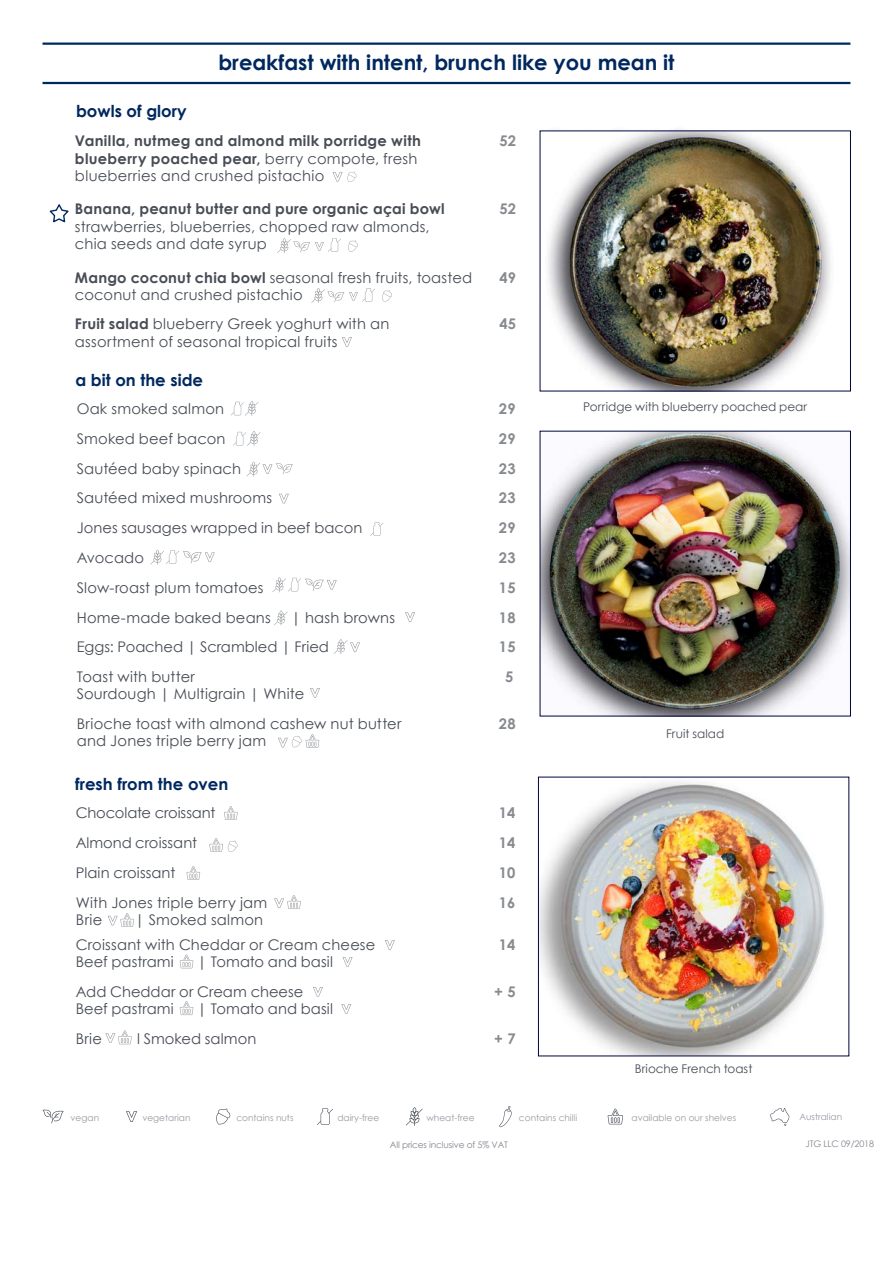
<style>
.page{position:relative;width:893px;height:1263px;background:#fff}
.page>*{position:absolute;margin:0;border:0;box-sizing:border-box;transform-origin:0 0}
.t1{font:700 21px "Century Gothic";color:#00285e}
.t2{font:700 16.5px "Century Gothic";color:#00285e}
.t3{font:14.7px/17.2px "Century Gothic";letter-spacing:.01em;color:#474c55}
.t4{font:14.7px/17.2px "Century Gothic";letter-spacing:.015em;color:#484d56}
.t5{font:700 14.7px/17.2px "Century Gothic";letter-spacing:.02em;color:#474c55}
.t6{font:700 14.7px "Century Gothic";letter-spacing:.01em;color:#878a8f}
.t7{font:700 14.7px "Century Gothic";letter-spacing:.015em;color:#484d56}
.t8{font:14.7px "Century Gothic";letter-spacing:-.01em;color:#474c55}
.t9{font:12px "Century Gothic";color:#474c55}
.t10{font:9px "Century Gothic";color:#92959d}
.t11{font:9px "Century Gothic";letter-spacing:-.015em;color:#81858d}
.t12{font:9px "Century Gothic";color:#92959c}
.s1{font-weight:400}
.s2{font-weight:700}
</style>
<div class="page">
<hr style="left:43px;top:43px;width:807px;height:2px;background:#00285e">
<hr style="left:43px;top:82px;width:807px;height:2px;background:#00285e">
<img style="left:540px;top:781px;width:285px;height:273px">
<div style="left:544px;top:125px;width:179px;height:32px;background:#000;opacity:.75"></div>
<img style="left:542px;top:433px;width:307px;height:281px">
<img style="left:544px;top:133px;width:287px;height:256px">
<svg style="left:333px;top:171px;width:24px;height:11px"></svg>
<svg style="left:277px;top:238px;width:64px;height:15px"></svg>
<svg style="left:348px;top:240px;width:10px;height:12px"></svg>
<svg style="left:311px;top:288px;width:64px;height:15px"></svg>
<svg style="left:382px;top:290px;width:10px;height:12px"></svg>
<svg style="left:342px;top:337px;width:10px;height:10px"></svg>
<svg style="left:370px;top:522px;width:13px;height:14px"></svg>
<svg style="left:274px;top:610px;width:14px;height:15px"></svg>
<svg style="left:272px;top:577px;width:65px;height:15px"></svg>
<svg style="left:279px;top:494px;width:10px;height:9px"></svg>
<svg style="left:334px;top:639px;width:26px;height:15px"></svg>
<svg style="left:405px;top:612px;width:10px;height:10px"></svg>
<svg style="left:231px;top:401px;width:27px;height:15px"></svg>
<svg style="left:150px;top:550px;width:65px;height:15px"></svg>
<svg style="left:233px;top:431px;width:28px;height:15px"></svg>
<svg style="left:247px;top:462px;width:46px;height:15px"></svg>
<svg style="left:278px;top:734px;width:41px;height:14px"></svg>
<svg style="left:310px;top:688px;width:10px;height:10px"></svg>
<svg style="left:317px;top:1108px;width:16px;height:17px"></svg>
<svg style="left:406px;top:1107px;width:17px;height:19px"></svg>
<svg style="left:126px;top:1111px;width:11px;height:11px"></svg>
<svg style="left:43px;top:1109px;width:21px;height:14px"></svg>
<svg style="left:608px;top:1109px;width:15px;height:15px"></svg>
<svg style="left:216px;top:1108px;width:14px;height:16px"></svg>
<svg style="left:499px;top:1106px;width:13px;height:21px"></svg>
<svg style="left:770px;top:1108px;width:19px;height:18px"></svg>
<svg style="left:209px;top:838px;width:29px;height:14px"></svg>
<svg style="left:224px;top:806px;width:14px;height:14px"></svg>
<svg style="left:187px;top:866px;width:13px;height:14px"></svg>
<svg style="left:180px;top:954px;width:13px;height:14px"></svg>
<svg style="left:180px;top:1001px;width:13px;height:14px"></svg>
<svg style="left:274px;top:895px;width:27px;height:14px"></svg>
<svg style="left:108px;top:913px;width:26px;height:14px"></svg>
<svg style="left:385px;top:940px;width:10px;height:10px"></svg>
<svg style="left:313px;top:987px;width:10px;height:10px"></svg>
<svg style="left:343px;top:957px;width:9px;height:10px"></svg>
<svg style="left:341px;top:1004px;width:10px;height:10px"></svg>
<svg style="left:105px;top:1030px;width:27px;height:14px"></svg>
<svg style="left:49px;top:204px;width:20px;height:19px"></svg>
<p class="t2" style="left:76px;top:99px;width:112px">bowls of glory</p>
<h1 class="t1" style="left:218px;top:47px;width:458px">breakfast with intent, brunch like you mean it</h1>
<p class="t5" style="left:75px;top:132px;width:348px">Vanilla, nutmeg and almond milk porridge with blueberry poached pear, <span class="s1">berry compote, fresh blueberries and crushed pistachio</span></p>
<p class="t6" style="left:499px;top:130px;width:18px">52</p>
<p class="t7" style="left:75px;top:198px;width:371px">Banana, peanut butter and pure organic açai bowl</p>
<p class="t4" style="left:75px;top:218px;width:356px">strawberries, blueberries, chopped raw almonds, chia seeds and date syrup</p>
<p class="t6" style="left:499px;top:198px;width:18px">52</p>
<p class="t4" style="left:75px;top:268px;width:399px"><span class="s2">Mango coconut chia bowl</span> seasonal fresh fruits, toasted coconut and crushed pistachio</p>
<p class="t6" style="left:499px;top:266px;width:18px">49</p>
<p class="t3" style="left:75px;top:315px;width:316px"><span class="s2">Fruit salad</span> blueberry Greek yoghurt with an assortment of seasonal tropical fruits</p>
<p class="t6" style="left:499px;top:313px;width:18px">45</p>
<p class="t2" style="left:75px;top:367px;width:129px">a bit on the side</p>
<p class="t3" style="left:77px;top:400px;width:149px">Oak smoked salmon</p>
<p class="t6" style="left:499px;top:398px;width:18px">29</p>
<p class="t3" style="left:77px;top:430px;width:150px">Smoked beef bacon</p>
<p class="t6" style="left:499px;top:427px;width:18px">29</p>
<p class="t3" style="left:77px;top:459px;width:166px">Sautéed baby spinach</p>
<p class="t6" style="left:499px;top:457px;width:18px">23</p>
<p class="t3" style="left:77px;top:489px;width:197px">Sautéed mixed mushrooms</p>
<p class="t6" style="left:499px;top:487px;width:18px">23</p>
<p class="t3" style="left:77px;top:519px;width:287px">Jones sausages wrapped in beef bacon</p>
<p class="t6" style="left:499px;top:517px;width:18px">29</p>
<p class="t3" style="left:77px;top:549px;width:69px">Avocado</p>
<p class="t6" style="left:499px;top:546px;width:18px">23</p>
<p class="t3" style="left:77px;top:579px;width:188px">Slow-roast plum tomatoes</p>
<p class="t6" style="left:499px;top:576px;width:18px">15</p>
<p class="t3" style="left:77px;top:608px;width:196px">Home-made baked beans</p>
<p class="t3" style="left:291px;top:608px;width:106px">| hash browns</p>
<p class="t6" style="left:499px;top:606px;width:18px">18</p>
<p class="t3" style="left:77px;top:638px;width:254px">Eggs: Poached | Scrambled | Fried</p>
<p class="t6" style="left:499px;top:636px;width:18px">15</p>
<p class="t3" style="left:77px;top:668px;width:229px">Toast with butter<br>Sourdough | Multigrain | White</p>
<p class="t6" style="left:505px;top:665px;width:10px">5</p>
<p class="t3" style="left:77px;top:715px;width:326px">Brioche toast with almond cashew nut butter and Jones triple berry jam</p>
<p class="t6" style="left:499px;top:712px;width:18px">28</p>
<p class="t2" style="left:75px;top:772px;width:155px">fresh from the oven</p>
<p class="t8" style="left:76px;top:803px;width:141px">Chocolate croissant</p>
<p class="t6" style="left:499px;top:802px;width:18px">14</p>
<p class="t3" style="left:76px;top:834px;width:123px">Almond croissant</p>
<p class="t6" style="left:499px;top:831px;width:18px">14</p>
<p class="t3" style="left:76px;top:864px;width:101px">Plain croissant</p>
<p class="t6" style="left:499px;top:861px;width:18px">10</p>
<p class="t3" style="left:76px;top:893px;width:193px">With Jones triple berry jam<br>Brie</p>
<p class="t6" style="left:499px;top:891px;width:18px">16</p>
<p class="t3" style="left:135px;top:911px;width:130px">| Smoked salmon</p>
<p class="t3" style="left:76px;top:936px;width:301px">Croissant with Cheddar or Cream cheese<br>Beef pastrami</p>
<p class="t3" style="left:197px;top:953px;width:137px">| Tomato and basil</p>
<p class="t3" style="left:76px;top:983px;width:229px">Add Cheddar or Cream cheese<br>Beef pastrami</p>
<p class="t3" style="left:197px;top:1000px;width:137px">| Tomato and basil</p>
<p class="t6" style="left:499px;top:934px;width:18px">14</p>
<p class="t6" style="left:494px;top:980px;width:23px">+ 5</p>
<p class="t3" style="left:76px;top:1029px;width:28px">Brie</p>
<p class="t3" style="left:137px;top:1029px;width:121px">l Smoked salmon</p>
<p class="t6" style="left:494px;top:1027px;width:23px">+ 7</p>
<p class="t9" style="left:583px;top:399px;width:225px">Porridge with blueberry poached pear</p>
<p class="t9" style="left:666px;top:725px;width:60px">Fruit salad</p>
<p class="t9" style="left:635px;top:1060px;width:119px">Brioche French toast</p>
<p class="t10" style="left:71px;top:1111px;width:30px">vegan</p>
<p class="t10" style="left:142px;top:1111px;width:50px">vegetarian</p>
<p class="t12" style="left:236px;top:1111px;width:59px">contains nuts</p>
<p class="t10" style="left:337px;top:1111px;width:43px">dairy-free</p>
<p class="t10" style="left:426px;top:1111px;width:50px">wheat-free</p>
<p class="t10" style="left:519px;top:1111px;width:60px">contains chilli</p>
<p class="t10" style="left:632px;top:1111px;width:106px">available on our shelves</p>
<p class="t10" style="left:799px;top:1110px;width:44px">Australian</p>
<p class="t11" style="left:390px;top:1138px;width:120px">All prices inclusive of 5% VAT</p>
<p class="t11" style="left:806px;top:1138px;width:70px">JTG LLC 09/2018</p>
</div>
